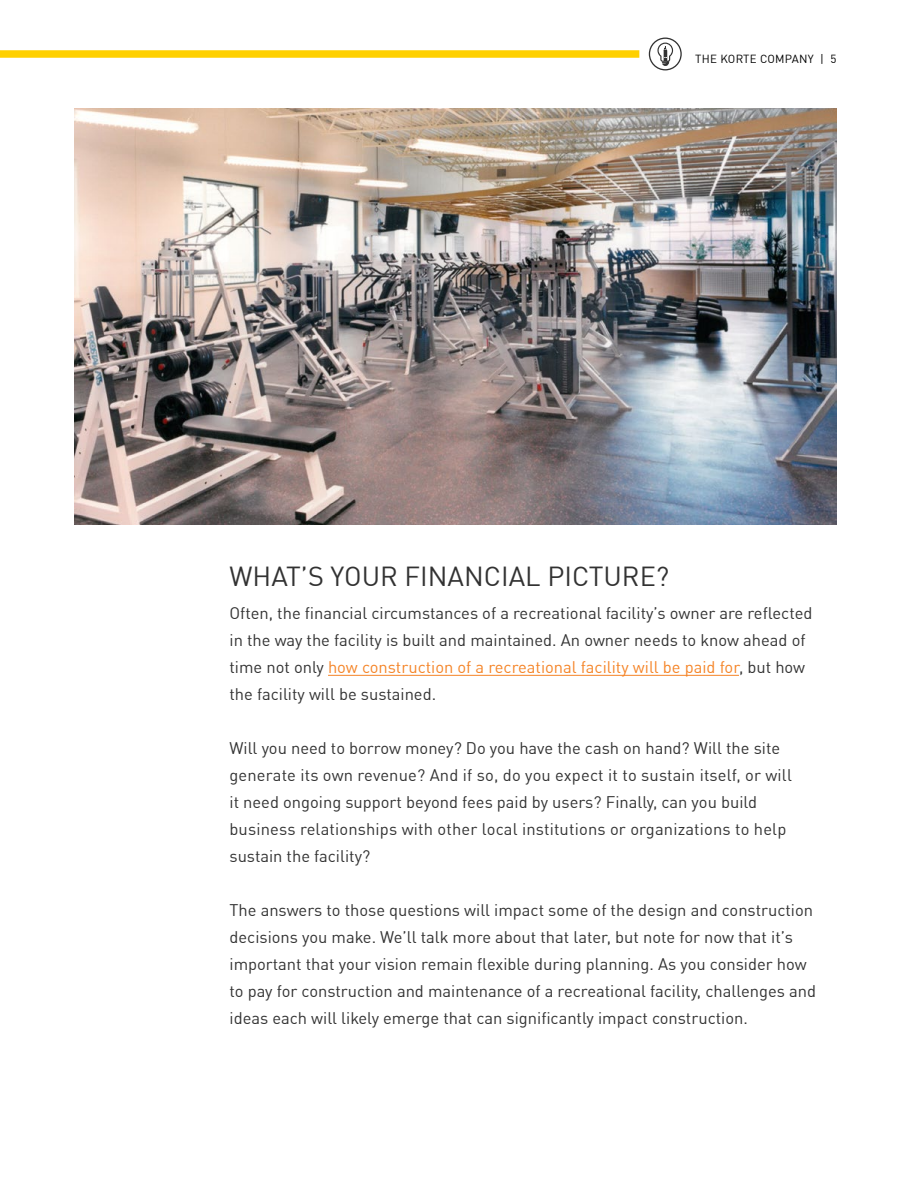
<style>
.page{position:relative;width:918px;height:1188px;background:#fff}
.page>*{position:absolute;margin:0;border:0;box-sizing:border-box;transform-origin:0 0}
.t1{font:27px "DIN Offc";color:#323232}
.t2{font:16.5px/27px "DIN Offc";color:#323232}
.t3{font:11.55px "DIN Offc";letter-spacing:.02em;color:#000}
.s1{color:#f58427}
</style>
<div class="page">
<svg style="left:649px;top:38px;width:33px;height:32px"></svg>
<div style="left:0;top:50px;width:639px;height:8px;background:#ffd000"></div>
<hr style="left:328px;top:675px;width:411px;height:1px;background:#f58427">
<img style="left:74px;top:108px;width:763px;height:417px">
<p class="t3" style="left:695px;top:51px;width:143px">THE KORTE COMPANY | 5</p>
<h1 class="t1" style="left:230px;top:559px;width:441px">WHAT’S YOUR FINANCIAL PICTURE?</h1>
<p class="t2" style="left:230px;top:600px;width:585px">Often, the financial circumstances of a recreational facility’s owner are reflected in the way the facility is built and maintained. An owner needs to know ahead of time not only <span class="s1">how construction of a recreational facility will be paid for</span>, but how the facility will be sustained.</p>
<p class="t2" style="left:230px;top:735px;width:564px">Will you need to borrow money? Do you have the cash on hand? Will the site generate its own revenue? And if so, do you expect it to sustain itself, or will it need ongoing support beyond fees paid by users? Finally, can you build business relationships with other local institutions or organizations to help sustain the facility?</p>
<p class="t2" style="left:230px;top:897px;width:588px">The answers to those questions will impact some of the design and construction decisions you make. We’ll talk more about that later, but note for now that it’s important that your vision remain flexible during planning. As you consider how to pay for construction and maintenance of a recreational facility, challenges and ideas each will likely emerge that can significantly impact construction.</p>
</div>
